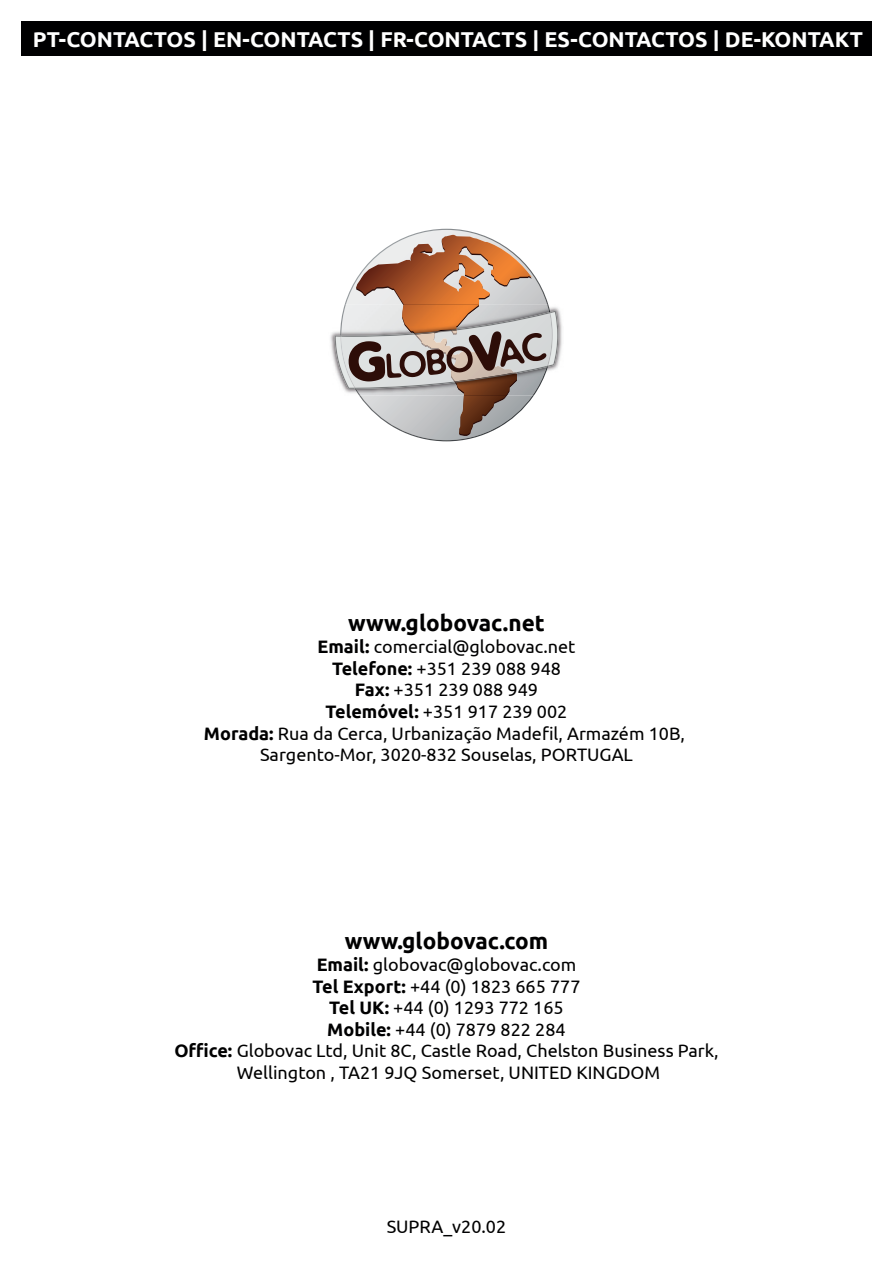
<style>
.page{position:relative;width:893px;height:1263px;background:#fff}
.page>*{position:absolute;margin:0;border:0;box-sizing:border-box;transform-origin:0 0}
.t1{font:700 22.5px "Ubuntu";color:#000001}
.t2{font:700 21.45px "Ubuntu";color:#fff}
.t3{font:18px/21.6px "Ubuntu";color:#000001;text-align:center}
.s1{font-weight:700}
</style>
<div class="page">
<div style="left:21px;top:21px;width:851px;height:34px;background:#000001"></div>
<img style="left:330px;top:309px;width:232px;height:57px">
<svg style="left:335px;top:229px;width:223px;height:212px"></svg>
<p class="t2" style="left:33px;top:27px;width:832px">PT-CONTACTOS | EN-CONTACTS | FR-CONTACTS | ES-CONTACTOS | DE-KONTAKT</p>
<p class="t1" style="left:348px;top:610px;width:198px">www.globovac.net</p>
<p class="t3" style="left:204px;top:635px;width:482px"><span class="s1">Email:</span> comercial@globovac.net<br><span class="s1">Telefone:</span> +351 239 088 948<br><span class="s1">Fax:</span> +351 239 088 949<br><span class="s1">Telemóvel:</span> +351 917 239 002<br><span class="s1">Morada:</span> Rua da Cerca, Urbanização Madefil, Armazém 10B, Sargento-Mor, 3020-832 Souselas, PORTUGAL</p>
<p class="t1" style="left:345px;top:928px;width:205px">www.globovac.com</p>
<p class="t3" style="left:174px;top:953px;width:546px"><span class="s1">Email:</span> globovac@globovac.com<br><span class="s1">Tel Export:</span> +44 (0) 1823 665 777<br><span class="s1">Tel UK:</span> +44 (0) 1293 772 165<br><span class="s1">Mobile:</span> +44 (0) 7879 822 284<br><span class="s1">Office:</span> Globovac Ltd, Unit 8C, Castle Road, Chelston Business Park, Wellington , TA21 9JQ Somerset, UNITED KINGDOM</p>
<p class="t3" style="left:387px;top:1215px;width:121px">SUPRA_v20.02</p>
</div>
